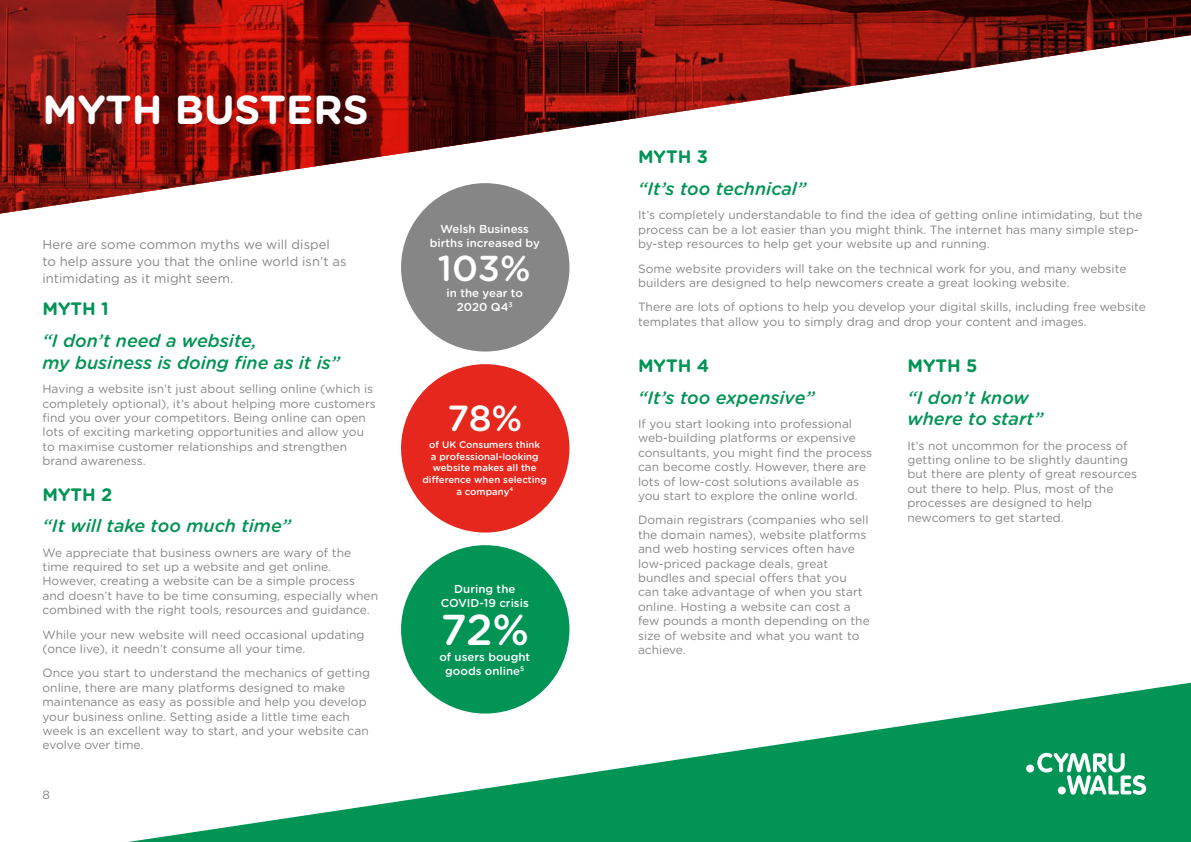
<style>
.page{position:relative;width:1191px;height:842px;background:#fff}
.page>*{position:absolute;margin:0;border:0;box-sizing:border-box;transform-origin:0 0}
.t1{font:500 43.2px "Gotham Rounded";color:#fff}
.t2{font:700 40.5px "Gotham Rounded";color:#fff}
.t3{font:500 36.2px "Gotham Rounded";color:#fff}
.t4{font:500 36px "Gotham Rounded";color:#fff}
.t5{font:italic 500 18px/21.6px "Gotham Rounded";color:#019455}
.t6{font:700 18px "Gotham Rounded";color:#019455}
.t7{font:13px/17px "Gotham Rounded";color:#878687}
.t8{font:12px/14.4px "Gotham Rounded";color:#878687}
.t9{font:500 11.5px/13.8px "Gotham Rounded";color:#fff;text-align:center}
.t10{font:500 9.6px/11.6px "Gotham Rounded";color:#fff;text-align:center}
</style>
<div class="page">
<svg style="left:128px;top:677px;width:1063px;height:165px"></svg>
<svg style="left:0;top:0;width:1191px;height:214px"></svg>
<div style="left:401px;top:183px;width:168px;height:168px;background:#878687;border-radius:50%"></div>
<div style="left:401px;top:545px;width:168px;height:168px;background:#019455;border-radius:50%"></div>
<div style="left:401px;top:364px;width:168px;height:168px;background:#e5271d;border-radius:50%"></div>
<div style="left:1026px;top:764px;width:8px;height:8px;background:#fff;border-radius:50%"></div>
<svg style="left:1037px;top:753px;width:109px;height:42px"></svg>
<h2 class="t2" style="left:43px;top:80px;width:327px">MYTH BUSTERS</h2>
<p class="t7" style="left:43px;top:235px;width:305px">Here are some common myths we will dispel to help assure you that the online world isn’t as intimidating as it might seem.</p>
<h3 class="t6" style="left:43px;top:296px;width:68px">MYTH 1</h3>
<h3 class="t5" style="left:43px;top:329px;width:299px">“I don’t need a website,<br>my business is doing fine as it is”</h3>
<p class="t8" style="left:43px;top:381px;width:335px">Having a website isn’t just about selling online (which is completely optional), it’s about helping more customers find you over your competitors. Being online can open lots of exciting marketing opportunities and allow you to maximise customer relationships and strengthen brand awareness.</p>
<h3 class="t6" style="left:43px;top:481px;width:71px">MYTH 2</h3>
<h3 class="t5" style="left:43px;top:514px;width:250px">“It will take too much time”</h3>
<p class="t8" style="left:43px;top:545px;width:337px">We appreciate that business owners are wary of the time required to set up a website and get online.<br>However, creating a website can be a simple process and doesn’t have to be time consuming, especially when combined with the right tools, resources and guidance.</p>
<p class="t8" style="left:43px;top:627px;width:323px">While your new website will need occasional updating (once live), it needn’t consume all your time.</p>
<p class="t8" style="left:43px;top:665px;width:329px">Once you start to understand the mechanics of getting online, there are many platforms designed to make maintenance as easy as possible and help you develop your business online. Setting aside a little time each week is an excellent way to start, and your website can evolve over time.</p>
<p class="t8" style="left:43px;top:787px;width:9px">8</p>
<p class="t9" style="left:430px;top:222px;width:111px">Welsh Business births increased by</p>
<h3 class="t4" style="left:438px;top:242px;width:94px">103%</h3>
<p class="t9" style="left:446px;top:285px;width:78px">in the year to<br>2020 Q4<sup>3</sup></p>
<h3 class="t3" style="left:447px;top:392px;width:77px">78%</h3>
<p class="t10" style="left:422px;top:439px;width:126px">of UK Consumers think<br>a professional-looking website makes all the difference when selecting a company<sup>4</sup></p>
<p class="t9" style="left:441px;top:581px;width:89px">During the<br>COVID-19 crisis</p>
<h1 class="t1" style="left:440px;top:599px;width:90px">72%</h1>
<p class="t9" style="left:445px;top:664px;width:81px">goods online<sup>5</sup></p>
<p class="t9" style="left:439px;top:650px;width:92px">of users bought</p>
<h3 class="t6" style="left:638px;top:144px;width:71px">MYTH 3</h3>
<h3 class="t5" style="left:638px;top:177px;width:170px">“It’s too technical”</h3>
<p class="t8" style="left:638px;top:207px;width:506px">It’s completely understandable to find the idea of getting online intimidating, but the process can be a lot easier than you might think. The internet has many simple step&shy;by-step resources to help get your website up and running.</p>
<p class="t8" style="left:638px;top:261px;width:490px">Some website providers will take on the technical work for you, and many website builders are designed to help newcomers create a great looking website.</p>
<p class="t8" style="left:638px;top:299px;width:509px">There are lots of options to help you develop your digital skills, including free website templates that allow you to simply drag and drop your content and images.</p>
<h3 class="t6" style="left:638px;top:352px;width:73px">MYTH 4</h3>
<h3 class="t5" style="left:638px;top:386px;width:178px">“It’s too expensive”</h3>
<p class="t8" style="left:638px;top:416px;width:236px">If you start looking into professional web-building platforms or expensive consultants, you might find the process can become costly. However, there are lots of low-cost solutions available as you start to explore the online world.</p>
<p class="t8" style="left:638px;top:512px;width:233px">Domain registrars (companies who sell the domain names), website platforms and web hosting services often have low-priced package deals, great bundles and special offers that you can take advantage of when you start online. Hosting a website can cost a few pounds a month depending on the size of website and what you want to achieve.</p>
<h3 class="t6" style="left:907px;top:352px;width:72px">MYTH 5</h3>
<h3 class="t5" style="left:907px;top:386px;width:138px">“I don’t know where to start”</h3>
<p class="t8" style="left:907px;top:438px;width:231px">It’s not uncommon for the process of getting online to be slightly daunting but there are plenty of great resources out there to help. Plus, most of the processes are designed to help newcomers to get started.</p>
</div>
